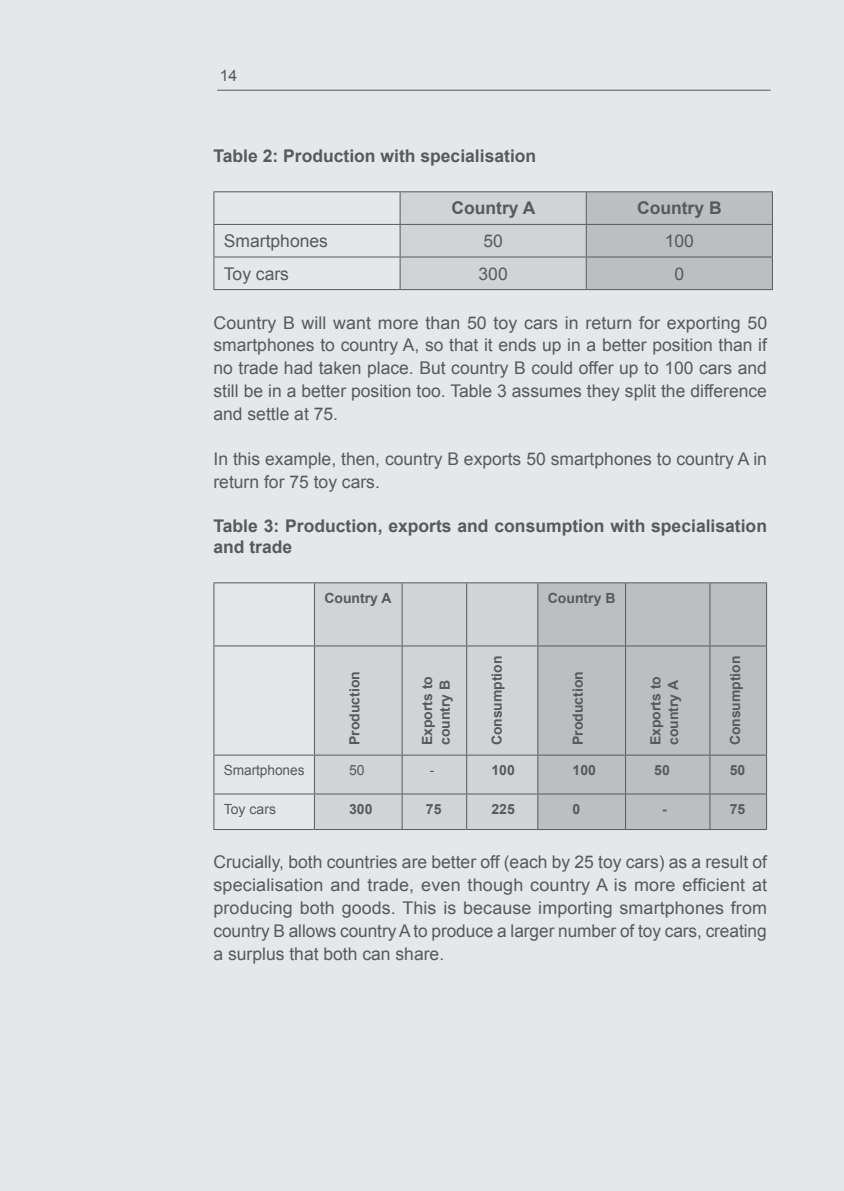
<style>
.page{position:relative;width:844px;height:1191px;background:#fff}
.page>*{position:absolute;margin:0;border:0;box-sizing:border-box;transform-origin:0 0}
.Body_custom{font:17.5px/22.8px "Arial";color:#58595b;text-align:justify}
.Figure_custom{font:700 17.5px/21px "Arial";color:#58595b}
.Table_style_custom{font:17.5px "Arial";color:#58595b}
.Table_style_custom-2{font:700 17.5px "Arial";color:#58595b}
.t1{font:15.75px "Arial";color:#58595b}
.Table_style_custom-3{font:700 14px/17.5px "Arial";color:#58595b}
.Table_style_custom-4{font:14px "Arial";letter-spacing:-.005em;color:#58595b}
</style>
<div class="page">
<div style="left:0;top:0;width:843px;height:1191px;background:#e6e7e8"></div>
<hr style="left:217px;top:90px;width:553px;height:1px;background:#58595b">
<svg style="left:400px;top:192px;width:371px;height:97px;background:#c5c7c8"></svg>
<hr style="left:213px;top:191px;width:187px;height:1px;background:#58595b">
<hr style="left:213px;top:192px;width:1px;height:32px;background:#58595b">
<hr style="left:400px;top:191px;width:186px;height:1px;background:#58595b">
<hr style="left:399px;top:192px;width:1px;height:32px;background:#58595b">
<hr style="left:586px;top:191px;width:186px;height:1px;background:#58595b">
<hr style="left:585px;top:192px;width:1px;height:32px;background:#58595b">
<hr style="left:771px;top:192px;width:1px;height:32px;background:#58595b">
<hr style="left:213px;top:224px;width:187px;height:1px;background:#58595b">
<hr style="left:213px;top:225px;width:1px;height:31px;background:#58595b">
<hr style="left:400px;top:224px;width:186px;height:1px;background:#58595b">
<hr style="left:399px;top:225px;width:1px;height:31px;background:#58595b">
<hr style="left:586px;top:224px;width:186px;height:1px;background:#58595b">
<hr style="left:585px;top:225px;width:1px;height:31px;background:#58595b">
<hr style="left:771px;top:225px;width:1px;height:31px;background:#58595b">
<hr style="left:213px;top:256px;width:187px;height:1px;background:#58595b">
<hr style="left:213px;top:257px;width:1px;height:32px;background:#58595b">
<hr style="left:400px;top:256px;width:186px;height:1px;background:#58595b">
<hr style="left:399px;top:257px;width:1px;height:32px;background:#58595b">
<hr style="left:586px;top:256px;width:186px;height:1px;background:#58595b">
<hr style="left:585px;top:257px;width:1px;height:32px;background:#58595b">
<hr style="left:771px;top:257px;width:1px;height:32px;background:#58595b">
<hr style="left:213px;top:289px;width:187px;height:1px;background:#58595b">
<hr style="left:400px;top:289px;width:186px;height:1px;background:#58595b">
<hr style="left:586px;top:289px;width:186px;height:1px;background:#58595b">
<div style="left:315px;top:583px;width:222px;height:246px;background:#d1d3d4"></div>
<div style="left:538px;top:583px;width:228px;height:246px;background:#bcbec0"></div>
<hr style="left:213px;top:582px;width:101px;height:1px;background:#58595b">
<hr style="left:213px;top:583px;width:1px;height:62px;background:#58595b">
<hr style="left:314px;top:582px;width:88px;height:1px;background:#58595b">
<hr style="left:314px;top:583px;width:1px;height:62px;background:#58595b">
<hr style="left:402px;top:582px;width:64px;height:1px;background:#58595b">
<hr style="left:401px;top:583px;width:1px;height:62px;background:#58595b">
<hr style="left:466px;top:582px;width:71px;height:1px;background:#58595b">
<hr style="left:466px;top:583px;width:1px;height:62px;background:#58595b">
<hr style="left:537px;top:582px;width:88px;height:1px;background:#58595b">
<hr style="left:537px;top:583px;width:1px;height:62px;background:#58595b">
<hr style="left:625px;top:582px;width:84px;height:1px;background:#58595b">
<hr style="left:625px;top:583px;width:1px;height:62px;background:#58595b">
<hr style="left:709px;top:582px;width:57px;height:1px;background:#58595b">
<hr style="left:709px;top:583px;width:1px;height:62px;background:#58595b">
<hr style="left:766px;top:583px;width:1px;height:62px;background:#58595b">
<hr style="left:213px;top:645px;width:101px;height:1px;background:#58595b">
<hr style="left:213px;top:646px;width:1px;height:108px;background:#58595b">
<hr style="left:314px;top:645px;width:88px;height:1px;background:#58595b">
<hr style="left:314px;top:646px;width:1px;height:108px;background:#58595b">
<hr style="left:402px;top:645px;width:64px;height:1px;background:#58595b">
<hr style="left:401px;top:646px;width:1px;height:108px;background:#58595b">
<hr style="left:466px;top:645px;width:71px;height:1px;background:#58595b">
<hr style="left:466px;top:646px;width:1px;height:108px;background:#58595b">
<hr style="left:537px;top:645px;width:88px;height:1px;background:#58595b">
<hr style="left:537px;top:646px;width:1px;height:108px;background:#58595b">
<hr style="left:625px;top:645px;width:84px;height:1px;background:#58595b">
<hr style="left:625px;top:646px;width:1px;height:108px;background:#58595b">
<hr style="left:709px;top:645px;width:57px;height:1px;background:#58595b">
<hr style="left:709px;top:646px;width:1px;height:108px;background:#58595b">
<hr style="left:766px;top:646px;width:1px;height:108px;background:#58595b">
<hr style="left:213px;top:754px;width:101px;height:1px;background:#58595b">
<hr style="left:213px;top:755px;width:1px;height:38px;background:#58595b">
<hr style="left:314px;top:754px;width:88px;height:1px;background:#58595b">
<hr style="left:314px;top:755px;width:1px;height:38px;background:#58595b">
<hr style="left:402px;top:754px;width:64px;height:1px;background:#58595b">
<hr style="left:401px;top:755px;width:1px;height:38px;background:#58595b">
<hr style="left:466px;top:754px;width:71px;height:1px;background:#58595b">
<hr style="left:466px;top:755px;width:1px;height:38px;background:#58595b">
<hr style="left:537px;top:754px;width:88px;height:1px;background:#58595b">
<hr style="left:537px;top:755px;width:1px;height:38px;background:#58595b">
<hr style="left:625px;top:754px;width:84px;height:1px;background:#58595b">
<hr style="left:625px;top:755px;width:1px;height:38px;background:#58595b">
<hr style="left:709px;top:754px;width:57px;height:1px;background:#58595b">
<hr style="left:709px;top:755px;width:1px;height:38px;background:#58595b">
<hr style="left:766px;top:755px;width:1px;height:38px;background:#58595b">
<hr style="left:213px;top:793px;width:101px;height:1px;background:#58595b">
<hr style="left:213px;top:794px;width:1px;height:35px;background:#58595b">
<hr style="left:314px;top:793px;width:88px;height:1px;background:#58595b">
<hr style="left:314px;top:794px;width:1px;height:35px;background:#58595b">
<hr style="left:402px;top:793px;width:64px;height:1px;background:#58595b">
<hr style="left:401px;top:794px;width:1px;height:35px;background:#58595b">
<hr style="left:466px;top:793px;width:71px;height:1px;background:#58595b">
<hr style="left:466px;top:794px;width:1px;height:35px;background:#58595b">
<hr style="left:537px;top:793px;width:88px;height:1px;background:#58595b">
<hr style="left:537px;top:794px;width:1px;height:35px;background:#58595b">
<hr style="left:625px;top:793px;width:84px;height:1px;background:#58595b">
<hr style="left:625px;top:794px;width:1px;height:35px;background:#58595b">
<hr style="left:709px;top:793px;width:57px;height:1px;background:#58595b">
<hr style="left:709px;top:794px;width:1px;height:35px;background:#58595b">
<hr style="left:766px;top:794px;width:1px;height:35px;background:#58595b">
<hr style="left:213px;top:829px;width:101px;height:1px;background:#58595b">
<hr style="left:314px;top:829px;width:88px;height:1px;background:#58595b">
<hr style="left:402px;top:829px;width:64px;height:1px;background:#58595b">
<hr style="left:466px;top:829px;width:71px;height:1px;background:#58595b">
<hr style="left:537px;top:829px;width:88px;height:1px;background:#58595b">
<hr style="left:625px;top:829px;width:84px;height:1px;background:#58595b">
<hr style="left:709px;top:829px;width:57px;height:1px;background:#58595b">
<p class="t1" style="left:220px;top:65px;width:19px">14</p>
<p class="Figure_custom" style="left:213px;top:146px;width:324px">Table 2: Production with specialisation</p>
<p class="Table_style_custom-2" style="left:451px;top:197px;width:85px">Country A</p>
<p class="Table_style_custom-2" style="left:637px;top:197px;width:86px">Country B</p>
<p class="Table_style_custom" style="left:224px;top:229px;width:106px">Smartphones</p>
<p class="Table_style_custom" style="left:483px;top:229px;width:21px">50</p>
<p class="Table_style_custom" style="left:664px;top:229px;width:31px">100</p>
<p class="Table_style_custom" style="left:224px;top:262px;width:67px">Toy cars</p>
<p class="Table_style_custom" style="left:478px;top:262px;width:31px">300</p>
<p class="Table_style_custom" style="left:674px;top:262px;width:11px">0</p>
<p class="Body_custom" style="left:213px;top:311px;width:555px">Country B will want more than 50 toy cars in return for exporting 50 smartphones to country A, so that it ends up in a better position than if no trade had taken place. But country B could offer up to 100 cars and still be in a better position too. Table 3 assumes they split the difference and settle at 75.</p>
<p class="Body_custom" style="left:213px;top:448px;width:555px">In this example, then, country B exports 50 smartphones to country A in return for 75 toy cars.</p>
<p class="Figure_custom" style="left:213px;top:515px;width:555px">Table 3: Production, exports and consumption with specialisation and trade</p>
<p class="Table_style_custom-3" style="left:324px;top:590px;width:69px">Country A</p>
<p class="Table_style_custom-3" style="left:547px;top:590px;width:69px">Country B</p>
<p class="Table_style_custom-3" style="left:346px;top:745px;width:75px;rotate:-90deg">Production</p>
<p class="Table_style_custom-3" style="left:419px;top:745px;width:71px;rotate:-90deg">Exports to country B</p>
<p class="Table_style_custom-3" style="left:488px;top:745px;width:91px;rotate:-90deg">Consumption</p>
<p class="Table_style_custom-3" style="left:569px;top:745px;width:75px;rotate:-90deg">Production</p>
<p class="Table_style_custom-3" style="left:647px;top:745px;width:71px;rotate:-90deg">Exports to country A</p>
<p class="Table_style_custom-3" style="left:726px;top:745px;width:91px;rotate:-90deg">Consumption</p>
<p class="Table_style_custom-4" style="left:224px;top:761px;width:82px">Smartphones</p>
<p class="Table_style_custom-4" style="left:349px;top:761px;width:17px">50</p>
<p class="Table_style_custom-4" style="left:429px;top:761px;width:6px">-</p>
<p class="Table_style_custom-3" style="left:491px;top:762px;width:25px">100</p>
<p class="Table_style_custom-3" style="left:572px;top:762px;width:25px">100</p>
<p class="Table_style_custom-3" style="left:654px;top:762px;width:17px">50</p>
<p class="Table_style_custom-3" style="left:729px;top:762px;width:17px">50</p>
<p class="Table_style_custom-4" style="left:224px;top:800px;width:54px">Toy cars</p>
<p class="Table_style_custom-3" style="left:349px;top:801px;width:25px">300</p>
<p class="Table_style_custom-3" style="left:426px;top:801px;width:17px">75</p>
<p class="Table_style_custom-3" style="left:491px;top:801px;width:25px">225</p>
<p class="Table_style_custom-3" style="left:572px;top:801px;width:9px">0</p>
<p class="Table_style_custom-3" style="left:662px;top:801px;width:6px">-</p>
<p class="Table_style_custom-3" style="left:729px;top:801px;width:17px">75</p>
<p class="Body_custom" style="left:213px;top:851px;width:555px">Crucially, both countries are better off (each by 25 toy cars) as a result of specialisation and trade, even though country A is more efficient at producing both goods. This is because importing smartphones from country B allows country A to produce a larger number of toy cars, creating a surplus that both can share.</p>
</div>
